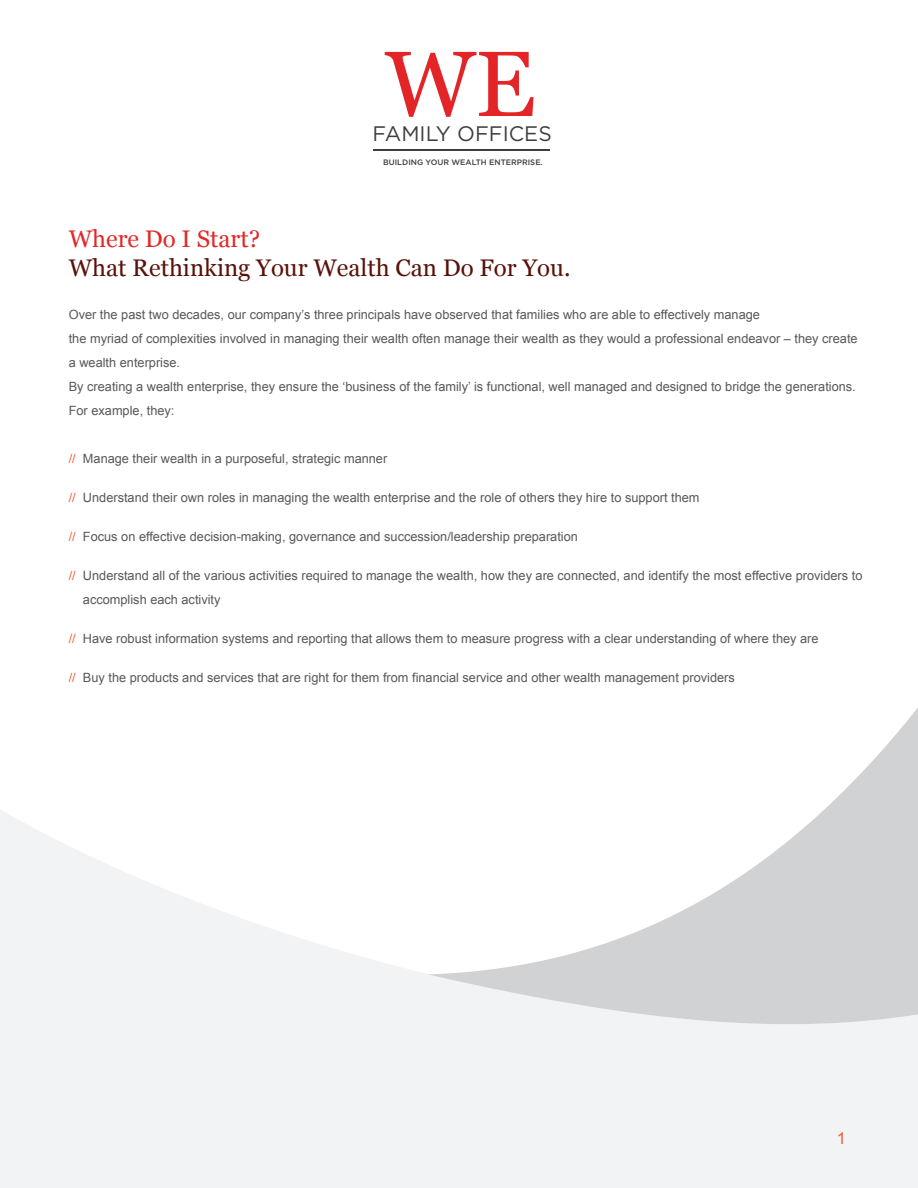
<style>
.page{position:relative;width:918px;height:1188px;background:#fff}
.page>*{position:absolute;margin:0;border:0;box-sizing:border-box;transform-origin:0 0}
.t1{font:92.55px "Georgia";color:#e32527}
.t2{font:24px "Georgia";color:#581209}
.t3{font:24px "Georgia";color:#e22828}
.t4{font:21px "Gotham";color:#3e3d40}
.t5{font:16.5px "Arial";color:#f15d38}
.t6{font:12.75px/24px "Arial";color:#57585a}
.t7{font:500 7.8px "Gotham";color:#3e3d40}
.s1{color:#f15d38}
</style>
<div class="page">
<svg style="left:0;top:810px;width:918px;height:378px;fill:#f2f3f4"></svg>
<svg style="left:428px;top:708px;width:490px;height:327px"></svg>
<hr style="left:373px;top:149px;width:177px;height:1px;background:#3e3d40">
<h1 class="t1" style="left:385px;top:32px;width:152px">WE</h1>
<h3 class="t4" style="left:373px;top:120px;width:181px">FAMILY OFFICES</h3>
<p class="t7" style="left:383px;top:157px;width:161px">BUILDING YOUR WEALTH ENTERPRISE.</p>
<h2 class="t3" style="left:69px;top:226px;width:193px">Where Do I Start?</h2>
<h2 class="t2" style="left:69px;top:254px;width:503px">What Rethinking Your Wealth Can Do For You.</h2>
<p class="t6" style="left:69px;top:303px;width:790px">Over the past two decades, our company’s three principals have observed that families who are able to effectively manage<br>the myriad of complexities involved in managing their wealth often manage their wealth as they would a professional endeavor – they create a wealth enterprise.<br>By creating a wealth enterprise, they ensure the ‘business of the family’ is functional, well managed and designed to bridge the generations.<br>For example, they:</p>
<p class="t6" style="left:69px;top:447px;width:320px"><span class="s1">//</span> Manage their wealth in a purposeful, strategic manner</p>
<p class="t6" style="left:69px;top:486px;width:632px"><span class="s1">//</span> Understand their own roles in managing the wealth enterprise and the role of others they hire to support them</p>
<p class="t6" style="left:69px;top:525px;width:511px"><span class="s1">//</span> Focus on effective decision-making, governance and succession/leadership preparation</p>
<p class="t6" style="left:83px;top:564px;width:781px;text-indent:-14px"><span class="s1">//</span> Understand all of the various activities required to manage the wealth, how they are connected, and identify the most effective providers to accomplish each activity</p>
<p class="t6" style="left:69px;top:627px;width:751px"><span class="s1">//</span> Have robust information systems and reporting that allows them to measure progress with a clear understanding of where they are</p>
<p class="t6" style="left:69px;top:666px;width:668px"><span class="s1">//</span> Buy the products and services that are right for them from financial service and other wealth management providers</p>
<p class="t5" style="left:837px;top:1128px;width:11px">1</p>
</div>
